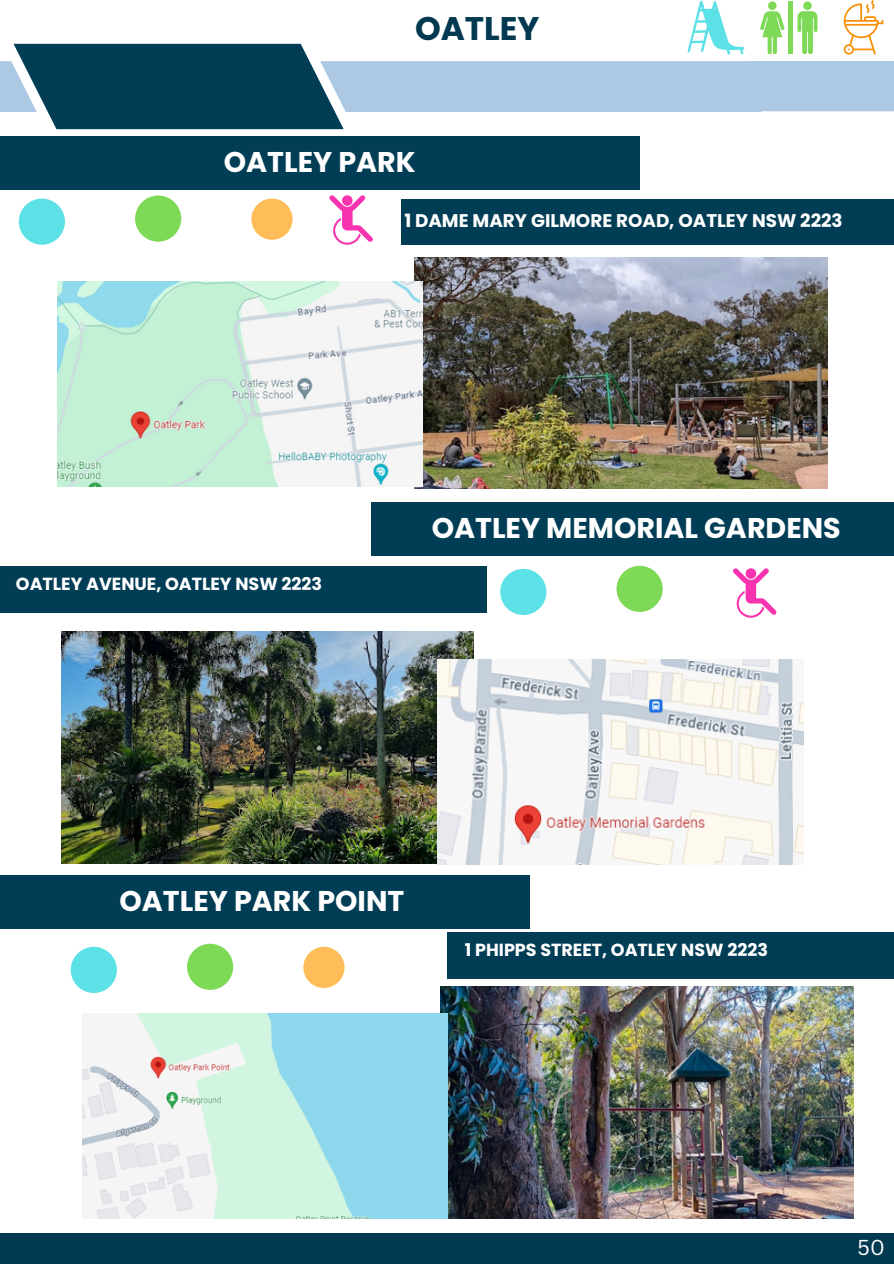
<style>
.page{position:relative;width:894px;height:1264px;background:#fff}
.page>*{position:absolute;margin:0;border:0;box-sizing:border-box;transform-origin:0 0}
.t1{font:700 32.7px "Poppins";color:#003950}
.t2{font:700 28.5px "Poppins";color:#fff}
.t3{font:21px "Canva Sans";color:#fff}
.t4{font:700 18.3px "Poppins";color:#fff}
.t5{font:700 17.55px "Poppins";color:#fff}
</style>
<div class="page">
<div style="left:0;top:136px;width:639px;height:53px;background:#013d55"></div>
<div style="left:371px;top:502px;width:522px;height:53px;background:#013d55"></div>
<div style="left:0;top:566px;width:486px;height:46px;background:#013d55"></div>
<div style="left:0;top:875px;width:529px;height:53px;background:#013d55"></div>
<div style="left:446px;top:931px;width:447px;height:47px;background:#013d55"></div>
<div style="left:71px;top:946px;width:46px;height:46px;background:#5ce1e6;border-radius:50%"></div>
<div style="left:187px;top:943px;width:46px;height:46px;background:#7ed957;border-radius:50%"></div>
<div style="left:303px;top:946px;width:41px;height:42px;background:#ffbd59;border-radius:50%"></div>
<div style="left:19px;top:198px;width:46px;height:47px;background:#5ce1e6;border-radius:50%"></div>
<div style="left:135px;top:195px;width:46px;height:47px;background:#7ed957;border-radius:50%"></div>
<div style="left:251px;top:198px;width:41px;height:42px;background:#ffbd59;border-radius:50%"></div>
<svg style="left:329px;top:195px;width:44px;height:50px"></svg>
<svg style="left:0;top:0;width:893px;height:129px"></svg>
<img style="left:414px;top:257px;width:412px;height:232px">
<img style="left:57px;top:281px;width:366px;height:205px">
<div style="left:500px;top:569px;width:46px;height:46px;background:#5ce1e6;border-radius:50%"></div>
<div style="left:616px;top:566px;width:46px;height:46px;background:#7ed957;border-radius:50%"></div>
<svg style="left:733px;top:568px;width:43px;height:49px"></svg>
<img style="left:61px;top:631px;width:412px;height:232px">
<img style="left:437px;top:659px;width:366px;height:205px">
<div style="left:401px;top:199px;width:492px;height:46px;background:#013d55"></div>
<img style="left:440px;top:986px;width:413px;height:232px">
<img style="left:82px;top:1013px;width:365px;height:205px">
<div style="left:0;top:1233px;width:893px;height:30px;background:#003950"></div>
<p class="t1" style="left:415px;top:6px;width:126px">OATLEY</p>
<p class="t2" style="left:224px;top:142px;width:193px">OATLEY PARK</p>
<p class="t4" style="left:404px;top:208px;width:440px">1 DAME MARY GILMORE ROAD, OATLEY NSW 2223</p>
<p class="t5" style="left:16px;top:572px;width:307px">OATLEY AVENUE, OATLEY NSW 2223</p>
<p class="t2" style="left:431px;top:508px;width:410px">OATLEY MEMORIAL GARDENS</p>
<p class="t2" style="left:119px;top:881px;width:286px">OATLEY PARK POINT</p>
<p class="t5" style="left:464px;top:938px;width:304px">1 PHIPPS STREET, OATLEY NSW 2223</p>
<p class="t3" style="left:857px;top:1232px;width:29px">50</p>
</div>
